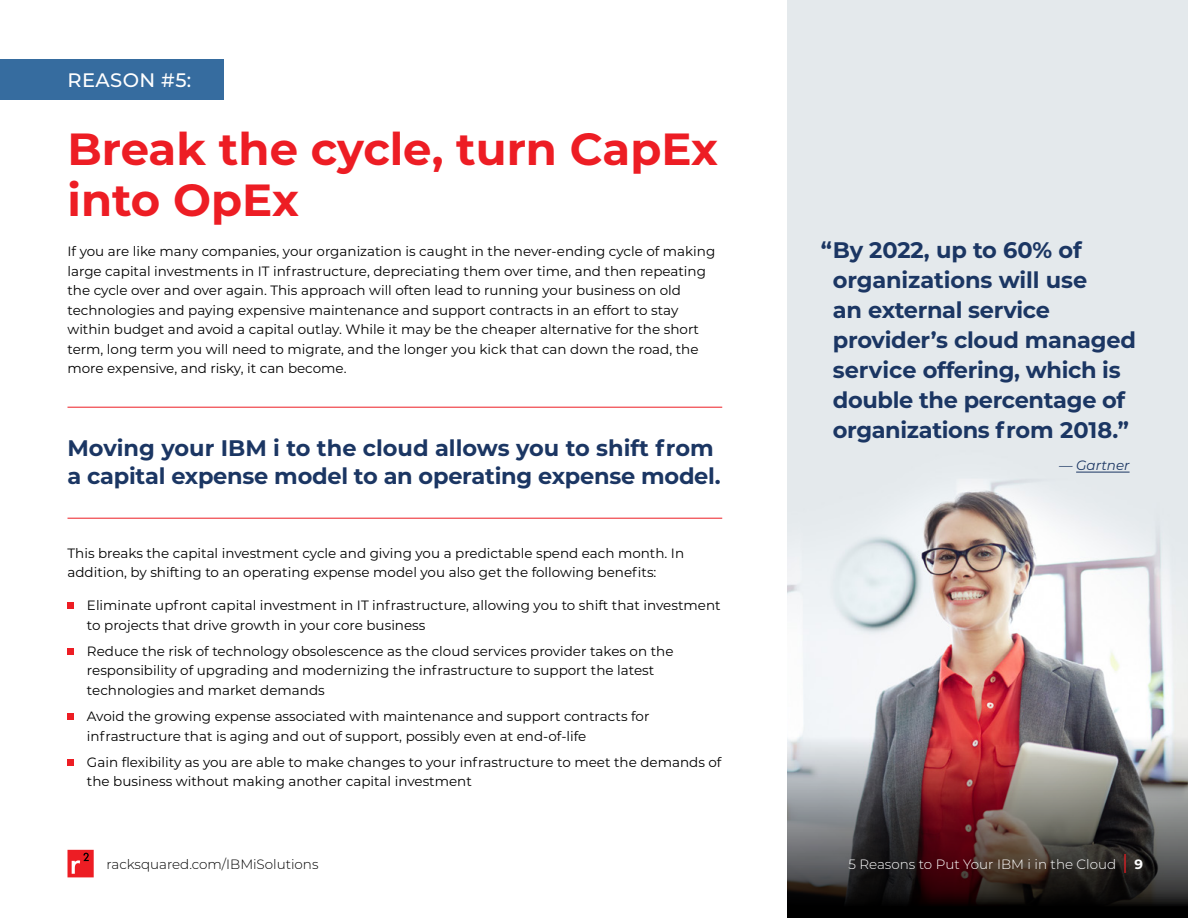
<style>
.page{position:relative;width:1188px;height:918px;background:#fff}
.page>*{position:absolute;margin:0;border:0;box-sizing:border-box;transform-origin:0 0}
.t1{font:700 45px/51px "Montserrat";color:#ed1d24}
.t2{font:700 22.5px/30px "Montserrat";letter-spacing:-.01em;color:#1b3663}
.t3{font:500 19.5px "Montserrat";letter-spacing:.02em;color:#fff}
.t4{font:13.5px/19.5px "Montserrat";color:#000}
.t5{font:300 13.5px "Montserrat";color:#fff}
.t6{font:300 13.5px "Montserrat";color:#000}
.t7{font:italic 13.5px "Montserrat";color:#1b3663}
.s1{font-weight:500;font-size:20.25px;color:#ed1d24}
.s2{font-weight:700}
</style>
<div class="page">
<div style="left:68px;top:850px;width:26px;height:27px;background:#ed1d24;border:4px solid #ed1d24"></div>
<svg style="left:72px;top:853px;width:17px;height:21px"></svg>
<img style="left:788px;top:0;width:400px;height:738px">
<img style="left:788px;top:738px;width:400px;height:180px">
<hr style="left:68px;top:407px;width:654px;height:1px;background:#ed1d24">
<hr style="left:68px;top:518px;width:654px;height:1px;background:#ed1d24">
<div style="left:68px;top:602px;width:6px;height:7px;background:#ed1d24"></div>
<svg style="left:68px;top:648px;width:6px;height:6px"></svg>
<div style="left:68px;top:713px;width:6px;height:7px;background:#ed1d24"></div>
<svg style="left:68px;top:759px;width:6px;height:6px"></svg>
<hr style="left:1076px;top:472px;width:54px;height:1px;background:#1b3663">
<div style="left:0;top:59px;width:224px;height:40px;background:#366c9f"></div>
<h3 class="t3" style="left:68px;top:66px;width:125px">REASON #5:</h3>
<h1 class="t1" style="left:68px;top:121px;width:652px">Break the cycle, turn CapEx into OpEx</h1>
<p class="t4" style="left:68px;top:241px;width:649px">If you are like many companies, your organization is caught in the never-ending cycle of making large capital investments in IT infrastructure, depreciating them over time, and then repeating the cycle over and over again. This approach will often lead to running your business on old technologies and paying expensive maintenance and support contracts in an effort to stay within budget and avoid a capital outlay. While it may be the cheaper alternative for the short term, long term you will need to migrate, and the longer you kick that can down the road, the more expensive, and risky, it can become.</p>
<h2 class="t2" style="left:68px;top:432px;width:655px;line-height:28.5px">Moving your IBM i to the cloud allows you to shift from a capital expense model to an operating expense model.</h2>
<p class="t4" style="left:68px;top:543px;width:618px">This breaks the capital investment cycle and giving you a predictable spend each month. In addition, by shifting to an operating expense model you also get the following benefits:</p>
<p class="t4" style="left:87px;top:595px;width:635px">Eliminate upfront capital investment in IT infrastructure, allowing you to shift that investment to projects that drive growth in your core business</p>
<p class="t4" style="left:87px;top:641px;width:588px">Reduce the risk of technology obsolescence as the cloud services provider takes on the responsibility of upgrading and modernizing the infrastructure to support the latest technologies and market demands</p>
<p class="t4" style="left:87px;top:706px;width:564px">Avoid the growing expense associated with maintenance and support contracts for infrastructure that is aging and out of support, possibly even at end-of-life</p>
<p class="t4" style="left:87px;top:752px;width:636px">Gain flexibility as you are able to make changes to your infrastructure to meet the demands of the business without making another capital investment</p>
<p class="t6" style="left:106px;top:855px;width:214px">racksquared.com/IBMiSolutions</p>
<h2 class="t2" style="left:833px;top:234px;width:305px;text-indent:-12px">“By 2022, up to 60% of organizations will use<br>an external service provider’s cloud managed service offering, which is double the percentage of organizations from 2018.”</h2>
<p class="t7" style="left:1059px;top:456px;width:72px">— Gartner</p>
<p class="t5" style="left:848px;top:855px;width:296px">5 Reasons to Put Your IBM i in the Cloud <span class="s1">|</span> <span class="s2">9</span></p>
</div>
